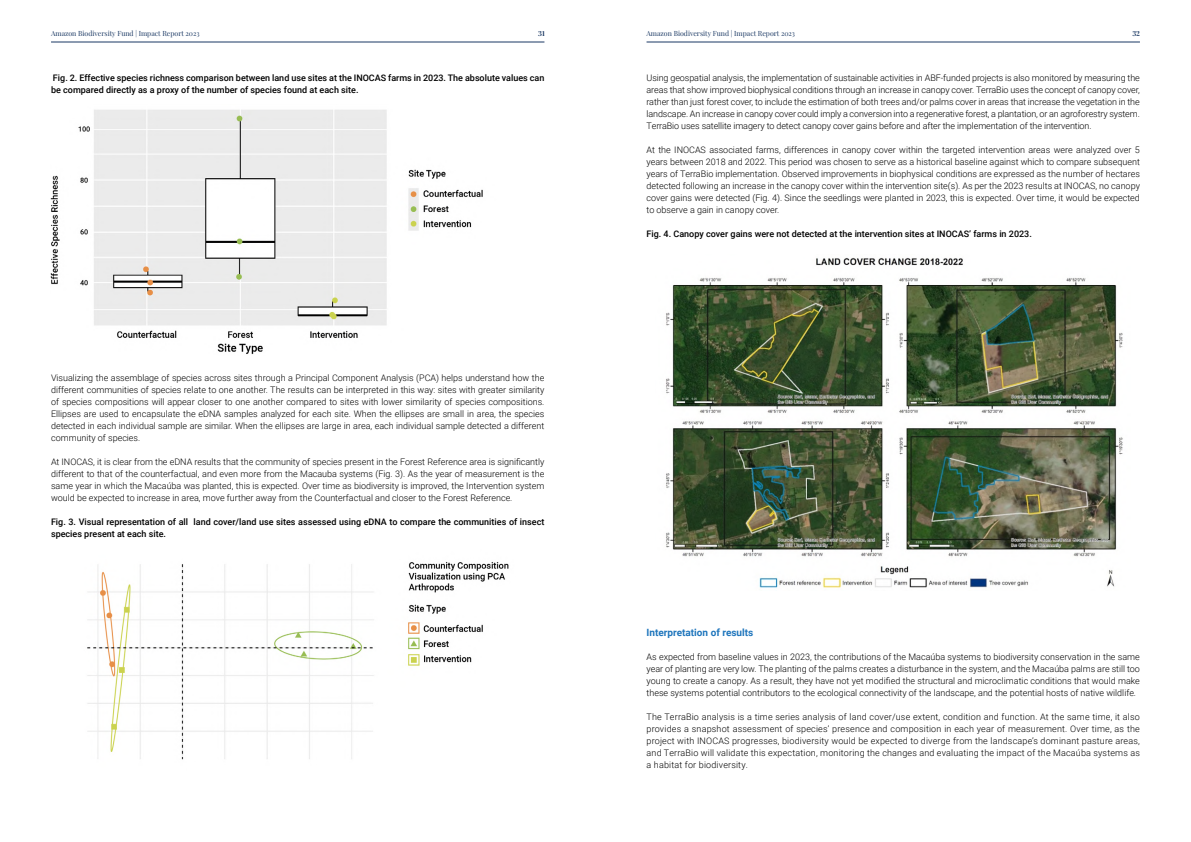
<style>
.page{position:relative;width:1191px;height:842px;background:#fff}
.page>*{position:absolute;margin:0;border:0;box-sizing:border-box;transform-origin:0 0}
.t1{font:700 10px "Roboto";color:#1e75bc}
.t2{font:300 9px/12px "Roboto";color:#000;text-align:justify}
.t3{font:500 9px/12px "Roboto";color:#000}
.t4{font:7px "Playfair Display";color:#1a3863}
.t5{font:700 7px "Playfair Display";color:#1a3863}
</style>
<div class="page">
<img style="left:87px;top:562px;width:422px;height:198px">
<img style="left:51px;top:110px;width:432px;height:244px">
<img style="left:666px;top:257px;width:457px;height:331px">
<hr style="left:51px;top:42px;width:493px;height:1px;background:#1a3863">
<hr style="left:646px;top:42px;width:494px;height:1px;background:#1a3863">
<p class="t4" style="left:51px;top:28px;width:150px">Amazon Biodiversity Fund | Impact Report 2023</p>
<p class="t5" style="left:538px;top:28px;width:8px">31</p>
<p class="t4" style="left:646px;top:28px;width:150px">Amazon Biodiversity Fund | Impact Report 2023</p>
<p class="t5" style="left:1132px;top:28px;width:9px">32</p>
<p class="t3" style="left:51px;top:71px;width:495px">Fig. 2. Effective species richness comparison between land use sites at the INOCAS farms in 2023. The absolute values can be compared directly as a proxy of the number of species found at each site.</p>
<p class="t2" style="left:51px;top:371px;width:495px">Visualizing the assemblage of species across sites through a Principal Component Analysis (PCA) helps understand how the different communities of species relate to one another. The results can be interpreted in this way: sites with greater similarity of species compositions will appear closer to one another compared to sites with lower similarity of species compositions.<br>Ellipses are used to encapsulate the eDNA samples analyzed for each site. When the ellipses are small in area, the species detected in each individual sample are similar. When the ellipses are large in area, each individual sample detected a different community of species.</p>
<p class="t2" style="left:51px;top:455px;width:495px">At INOCAS, it is clear from the eDNA results that the community of species present in the Forest Reference area is significantly different to that of the counterfactual, and even more from the Macauba systems (Fig. 3). As the year of measurement is the same year in which the Macaúba was planted, this is expected. Over time as biodiversity is improved, the Intervention system would be expected to increase in area, move further away from the Counterfactual and closer to the Forest Reference.</p>
<p class="t3" style="left:51px;top:515px;width:495px">Fig. 3. Visual representation of all land cover/land use sites assessed using eDNA to compare the communities of insect species present at each site.</p>
<p class="t2" style="left:646px;top:71px;width:495px">Using geospatial analysis, the implementation of sustainable activities in ABF-funded projects is also monitored by measuring the areas that show improved biophysical conditions through an increase in canopy cover. TerraBio uses the concept of canopy cover, rather than just forest cover, to include the estimation of both trees and/or palms cover in areas that increase the vegetation in the landscape. An increase in canopy cover could imply a conversion into a regenerative forest, a plantation, or an agroforestry system.<br>TerraBio uses satellite imagery to detect canopy cover gains before and after the implementation of the intervention.</p>
<p class="t2" style="left:646px;top:143px;width:495px">At the INOCAS associated farms, differences in canopy cover within the targeted intervention areas were analyzed over 5 years between 2018 and 2022. This period was chosen to serve as a historical baseline against which to compare subsequent years of TerraBio implementation. Observed improvements in biophysical conditions are expressed as the number of hectares detected following an increase in the canopy cover within the intervention site(s). As per the 2023 results at INOCAS, no canopy cover gains were detected (Fig. 4). Since the seedlings were planted in 2023, this is expected. Over time, it would be expected to observe a gain in canopy cover.</p>
<p class="t3" style="left:646px;top:227px;width:387px">Fig. 4. Canopy cover gains were not detected at the intervention sites at INOCAS’ farms in 2023.</p>
<p class="t1" style="left:646px;top:625px;width:108px">Interpretation of results</p>
<p class="t2" style="left:646px;top:650px;width:495px">As expected from baseline values in 2023, the contributions of the Macaúba systems to biodiversity conservation in the same year of planting are very low. The planting of the palms creates a disturbance in the system, and the Macaúba palms are still too young to create a canopy. As a result, they have not yet modified the structural and microclimatic conditions that would make these systems potential contributors to the ecological connectivity of the landscape, and the potential hosts of native wildlife.</p>
<p class="t2" style="left:646px;top:710px;width:495px">The TerraBio analysis is a time series analysis of land cover/use extent, condition and function. At the same time, it also provides a snapshot assessment of species’ presence and composition in each year of measurement. Over time, as the project with INOCAS progresses, biodiversity would be expected to diverge from the landscape’s dominant pasture areas, and TerraBio will validate this expectation, monitoring the changes and evaluating the impact of the Macaúba systems as a habitat for biodiversity.</p>
</div>
